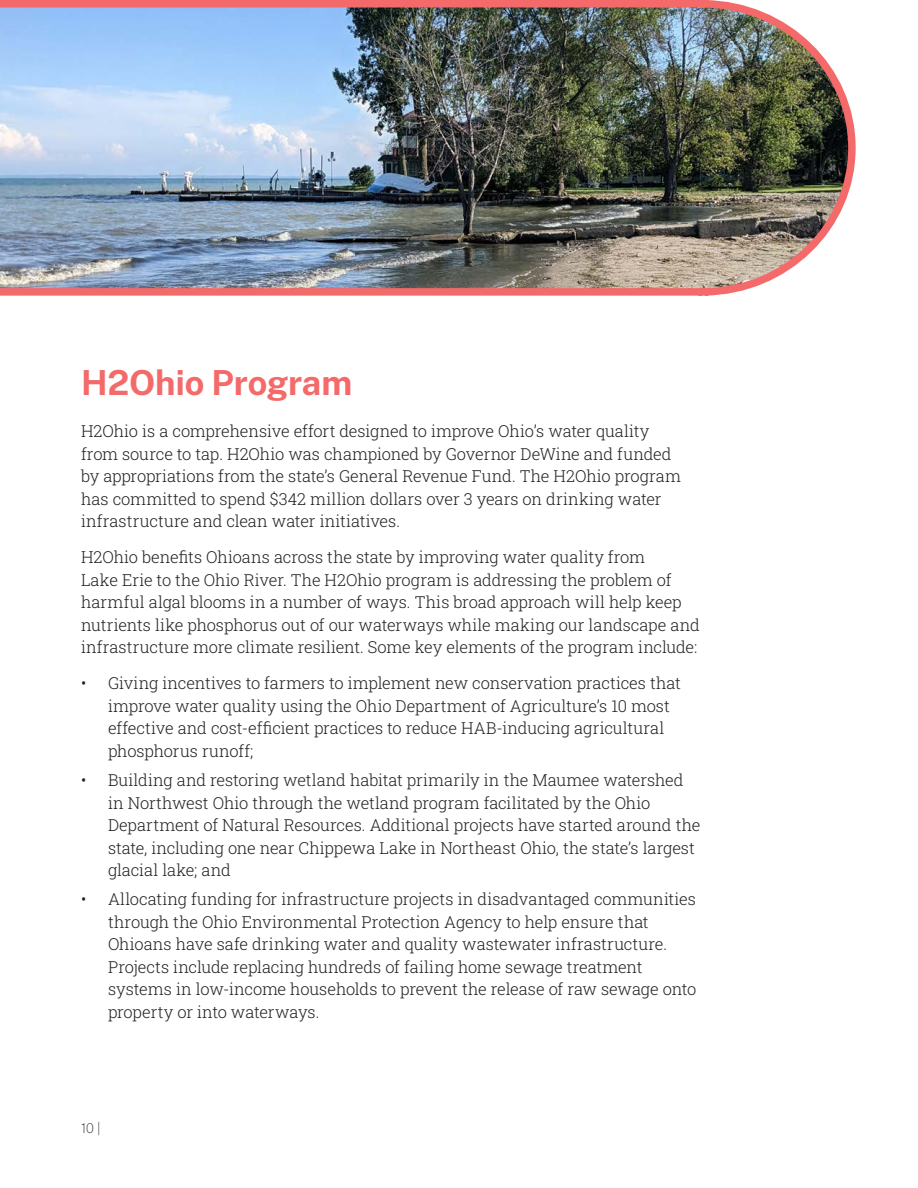
<style>
.page{position:relative;width:918px;height:1188px;background:#fff}
.page>*{position:absolute;margin:0;border:0;box-sizing:border-box;transform-origin:0 0}
.OEC-subhead{font:700 34.5px "Public Sans";letter-spacing:-.01em;color:#f46a6a}
.OEC-body_copy{font:300 16.5px/22.5px "Roboto Slab";letter-spacing:-.005em;color:#231f20}
.t1{font:100 13.5px "Public Sans";color:#231f20}
</style>
<div class="page">
<img style="left:0;top:0;width:856px;height:296px">
<p class="OEC-subhead" style="left:81px;top:357px;width:273px">H2Ohio Program</p>
<p class="OEC-body_copy" style="left:81px;top:420px;width:602px">H2Ohio is a comprehensive effort designed to improve Ohio’s water quality from source to tap. H2Ohio was championed by Governor DeWine and funded by appropriations from the state’s General Revenue Fund. The H2Ohio program has committed to spend $342 million dollars over 3 years on drinking water infrastructure and clean water initiatives.</p>
<p class="OEC-body_copy" style="left:81px;top:546px;width:620px">H2Ohio benefits Ohioans across the state by improving water quality from<br>Lake Erie to the Ohio River. The H2Ohio program is addressing the problem of harmful algal blooms in a number of ways. This broad approach will help keep nutrients like phosphorus out of our waterways while making our landscape and infrastructure more climate resilient. Some key elements of the program include:</p>
<p class="OEC-body_copy" style="left:108px;top:672px;width:574px;text-indent:-27px">• Giving incentives to farmers to implement new conservation practices that improve water quality using the Ohio Department of Agriculture’s 10 most effective and cost-efficient practices to reduce HAB-inducing agricultural phosphorus runoff;</p>
<p class="OEC-body_copy" style="left:108px;top:768px;width:594px;text-indent:-27px">• Building and restoring wetland habitat primarily in the Maumee watershed in Northwest Ohio through the wetland program facilitated by the Ohio Department of Natural Resources. Additional projects have started around the state, including one near Chippewa Lake in Northeast Ohio, the state’s largest glacial lake; and</p>
<p class="OEC-body_copy" style="left:108px;top:888px;width:590px;text-indent:-27px">• Allocating funding for infrastructure projects in disadvantaged communities through the Ohio Environmental Protection Agency to help ensure that Ohioans have safe drinking water and quality wastewater infrastructure.<br>Projects include replacing hundreds of failing home sewage treatment systems in low-income households to prevent the release of raw sewage onto property or into waterways.</p>
<p class="t1" style="left:81px;top:1119px;width:21px">10 |</p>
</div>
